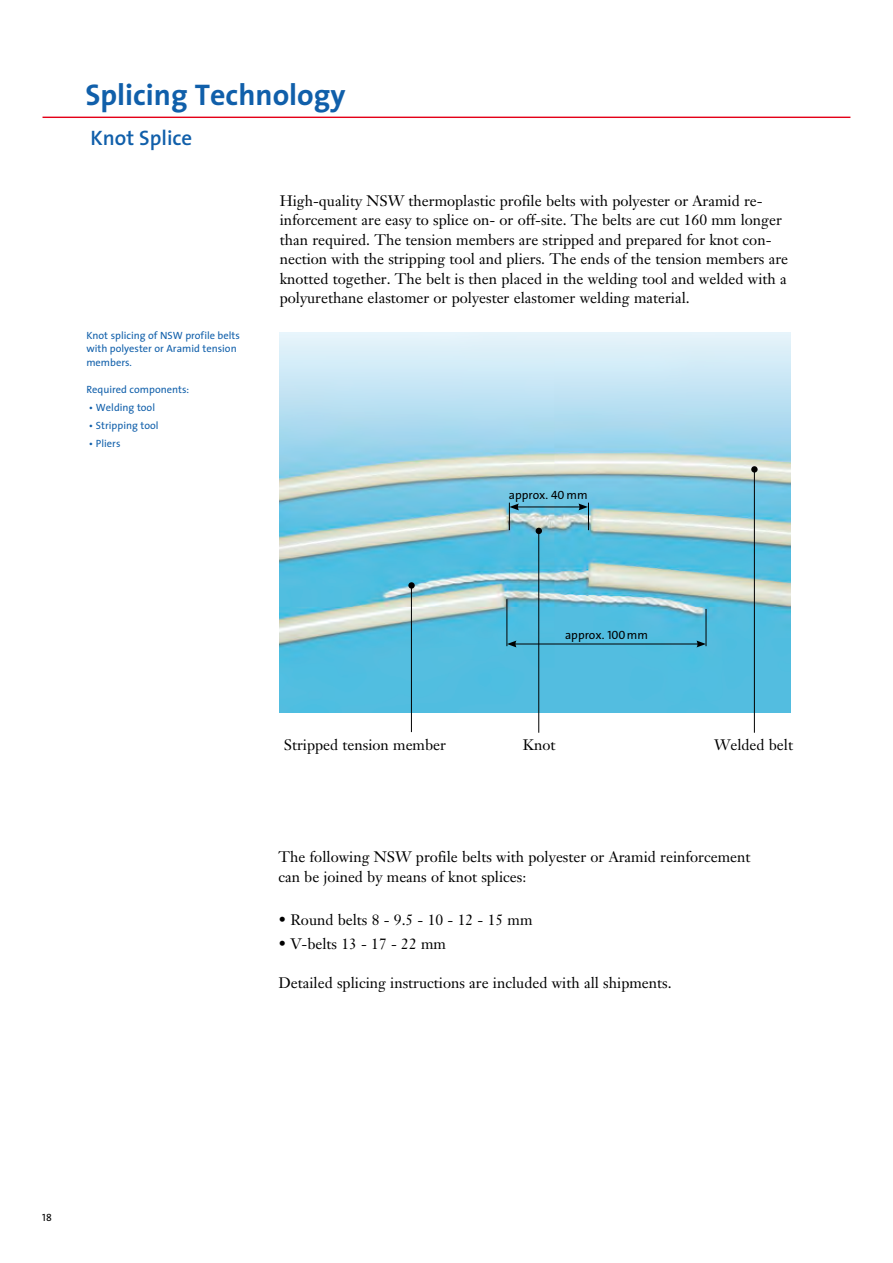
<style>
.page{position:relative;width:893px;height:1263px;background:#fff}
.page>*{position:absolute;margin:0;border:0;box-sizing:border-box;transform-origin:0 0}
.t1{font:700 30px "The Sans";color:#105faa}
.t2{font:600 21px "The Sans";color:#105faa}
.t3{font:15px/19.5px "Janson Text";color:#000}
.t4{font:12px "The Sans";color:#000}
.t5{font:10.5px/13.5px "The Sans";color:#105faa}
.t6{font:10.5px "The Sans Caps";color:#000}
.s1{font-family:"The Sans Caps"}
</style>
<div class="page">
<hr style="left:43px;top:117px;width:807px;height:1px;background:#e40018">
<img style="left:280px;top:333px;width:510px;height:380px">
<hr style="left:411px;top:587px;width:1px;height:145px;background:#000">
<svg style="left:408px;top:582px;width:7px;height:7px"></svg>
<hr style="left:516px;top:507px;width:65px;height:1px;background:#000">
<svg style="left:509px;top:503px;width:10px;height:27px"></svg>
<svg style="left:578px;top:503px;width:11px;height:27px"></svg>
<hr style="left:506px;top:599px;width:1px;height:47px;background:#000">
<hr style="left:514px;top:644px;width:185px;height:1px;background:#000">
<svg style="left:507px;top:640px;width:9px;height:7px"></svg>
<svg style="left:696px;top:640px;width:10px;height:7px"></svg>
<hr style="left:706px;top:609px;width:1px;height:37px;background:#000">
<hr style="left:538px;top:533px;width:1px;height:200px;background:#000">
<svg style="left:536px;top:528px;width:6px;height:6px"></svg>
<hr style="left:754px;top:469px;width:1px;height:264px;background:#000">
<svg style="left:751px;top:466px;width:7px;height:7px"></svg>
<h1 class="t1" style="left:85px;top:69px;width:262px">Splicing Technology</h1>
<h2 class="t2" style="left:90px;top:120px;width:103px">Knot Splice</h2>
<p class="t5" style="left:86px;top:328px;width:155px">Knot splicing of NSW profile belts with polyester or Aramid tension members.</p>
<p class="t5" style="left:86px;top:383px;width:104px">Required components:</p>
<p class="t5" style="left:89px;top:401px;width:68px">• Welding tool</p>
<p class="t5" style="left:89px;top:419px;width:71px">• Stripping tool</p>
<p class="t5" style="left:89px;top:437px;width:33px">• Pliers</p>
<p class="t3" style="left:280px;top:191px;width:510px">High-quality NSW thermoplastic profile belts with polyester or Aramid re&shy;inforcement are easy to splice on- or off-site. The belts are cut 160 mm longer than required. The tension members are stripped and prepared for knot con&shy;nection with the stripping tool and pliers. The ends of the tension members are knotted together. The belt is then placed in the welding tool and welded with a polyurethane elastomer or polyester elastomer welding material.</p>
<p class="t4" style="left:509px;top:485px;width:80px">approx. <span class="s1">40</span> mm</p>
<p class="t4" style="left:565px;top:625px;width:84px">approx. <span class="s1">100</span>mm</p>
<p class="t3" style="left:284px;top:735px;width:164px">Stripped tension member</p>
<p class="t3" style="left:523px;top:735px;width:34px">Knot</p>
<p class="t3" style="left:714px;top:735px;width:81px">Welded belt</p>
<p class="t3" style="left:278px;top:847px;width:474px">The following NSW profile belts with polyester or Aramid reinforcement can be joined by means of knot splices:</p>
<p class="t3" style="left:278px;top:910px;width:256px">• Round belts 8 - 9.5 - 10 - 12 - 15 mm</p>
<p class="t3" style="left:278px;top:934px;width:169px">• V-belts 13 - 17 - 22 mm</p>
<p class="t3" style="left:278px;top:973px;width:395px">Detailed splicing instructions are included with all shipments.</p>
<p class="t6" style="left:42px;top:1208px;width:11px">18</p>
</div>
